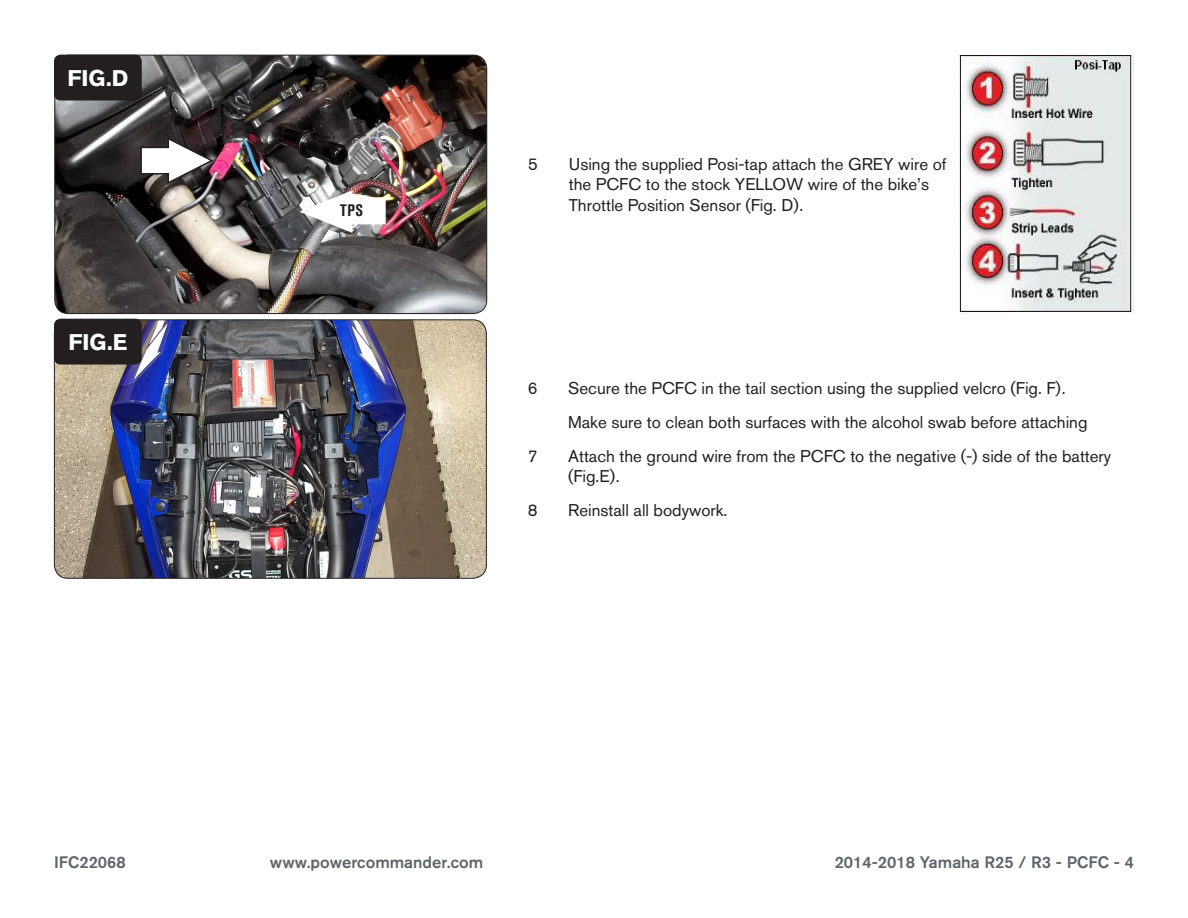
<style>
.page{position:relative;width:1188px;height:918px;background:#fff}
.page>*{position:absolute;margin:0;border:0;box-sizing:border-box;transform-origin:0 0}
.t1{font:700 22.5px "Akzidenz Grotesk BQ";color:#fff}
.Bodycopy{font:16.8px/20.2px "Akzidenz Grotesk BQ";color:#231f20}
.t2{font:500 16.5px "Akzidenz Grotesk BQ";color:#5e656c}
.Callouts{font:700 condensed 16.5px "Akzidenz Grotesk BQ";color:#231f20}
</style>
<div class="page">
<img style="left:54px;top:320px;width:431px;height:258px">
<div style="left:54px;top:319px;width:433px;height:260px;border:1px solid #231f20;border-radius:14px"></div>
<img style="left:55px;top:55px;width:432px;height:259px">
<div style="left:54px;top:55px;width:433px;height:259px;border:1px solid #231f20;border-radius:14px"></div>
<div style="left:54px;top:55px;width:88px;height:46px;background:#231f20;border-radius:7px"></div>
<div style="left:54px;top:319px;width:88px;height:46px;background:#231f20;border-radius:7px"></div>
<svg style="left:140px;top:136px;width:75px;height:49px"></svg>
<img style="left:959px;top:54px;width:175px;height:260px">
<svg style="left:299px;top:190px;width:87px;height:43px"></svg>
<p class="t1" style="left:67px;top:65px;width:62px">FIG.D</p>
<p class="t1" style="left:68px;top:329px;width:61px">FIG.E</p>
<p class="Callouts" style="left:340px;top:201px;width:24px">TPS</p>
<p class="Bodycopy" style="left:528px;top:154px;width:11px">5</p>
<p class="Bodycopy" style="left:569px;top:154px;width:379px">Using the supplied Posi-tap attach the GREY wire of the PCFC to the stock YELLOW wire of the bike’s<br>Throttle Position Sensor (Fig. D).</p>
<p class="Bodycopy" style="left:528px;top:378px;width:11px">6</p>
<p class="Bodycopy" style="left:568px;top:378px;width:499px">Secure the PCFC in the tail section using the supplied velcro (Fig. F).</p>
<p class="Bodycopy" style="left:568px;top:412px;width:521px">Make sure to clean both surfaces with the alcohol swab before attaching</p>
<p class="Bodycopy" style="left:528px;top:446px;width:11px">7</p>
<p class="Bodycopy" style="left:568px;top:446px;width:545px">Attach the ground wire from the PCFC to the negative (-) side of the battery (Fig.E).</p>
<p class="Bodycopy" style="left:528px;top:500px;width:11px">8</p>
<p class="Bodycopy" style="left:568px;top:500px;width:161px">Reinstall all bodywork.</p>
<p class="t2" style="left:54px;top:852px;width:73px">IFC22068</p>
<p class="t2" style="left:270px;top:852px;width:215px">www.powercommander.com</p>
<p class="t2" style="left:835px;top:852px;width:301px">2014-2018 Yamaha R25 / R3 - PCFC - 4</p>
</div>
